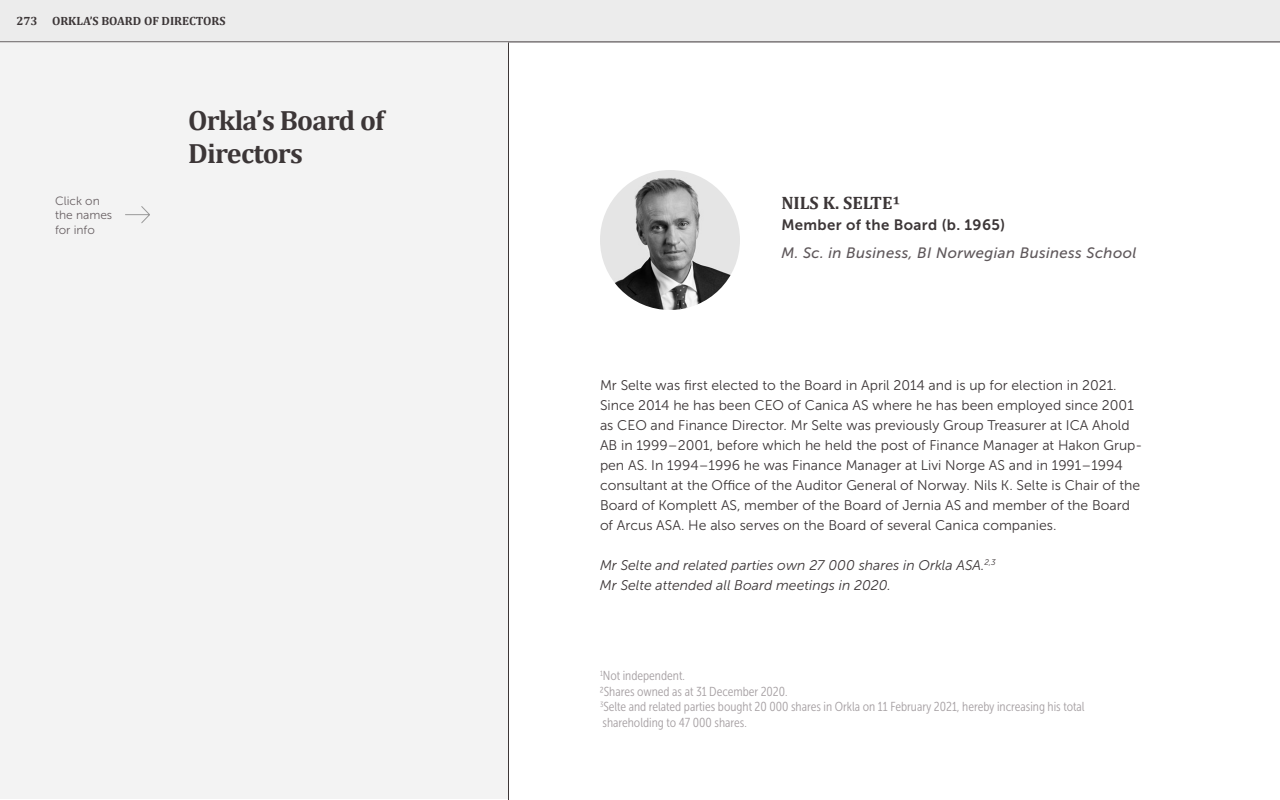
<style>
.page{position:relative;width:1280px;height:800px;background:#fff}
.page>*{position:absolute;margin:0;border:0;box-sizing:border-box;transform-origin:0 0}
.t1{font:700 28px/33.6px "Cambria";letter-spacing:-.025em;color:#3c3637}
.t2{font:700 18px "Cambria";color:#3c3637}
.t3{font:italic 15px "Museo Sans 500";letter-spacing:.025em;color:#5f585b}
.t4{font:15px "Museo Sans 700";letter-spacing:.025em;color:#3c3637}
.t5{font:14px/20px "Museo Sans 300";color:#3c3637}
.t6{font:italic 14px/20px "Museo Sans 300";color:#3c3637}
.t7{font:13px/15.6px "Museo Sans Cond 300";color:#a6a0a3}
.t8{font:700 12px "Cambria";color:#3c3637}
.t9{font:12px/14.4px "Museo Sans 300";color:#6a6265}
</style>
<div class="page">
<div style="left:0;top:0;width:1280px;height:42px;background:#ececec"></div>
<img style="left:600px;top:170px;width:140px;height:140px;border-radius:70px">
<div style="left:0;top:42px;width:509px;height:757px;background:#f3f3f3"></div>
<svg style="left:125px;top:206px;width:25px;height:18px"></svg>
<hr style="left:508px;top:42px;width:1px;height:758px;background:#3c3637">
<p class="t8" style="left:16px;top:12px;width:23px">273</p>
<p class="t8" style="left:52px;top:12px;width:175px">ORKLA’S BOARD OF DIRECTORS</p>
<p class="t9" style="left:55px;top:193px;width:59px">Click on the names for info</p>
<h1 class="t1" style="left:188px;top:103px;width:198px">Orkla’s Board of<br>Directors</h1>
<p class="t2" style="left:781px;top:190px;width:121px">NILS K. SELTE1</p>
<p class="t4" style="left:781px;top:216px;width:225px">Member of the Board (b. 1965)</p>
<p class="t3" style="left:781px;top:245px;width:357px">M. Sc. in Business, BI Norwegian Business School</p>
<p class="t5" style="left:600px;top:375px;width:544px">Mr Selte was first elected to the Board in April 2014 and is up for election in 2021.<br>Since 2014 he has been CEO of Canica AS where he has been employed since 2001 as CEO and Finance Director. Mr Selte was previously Group Treasurer at ICA Ahold AB in 1999–2001, before which he held the post of Finance Manager at Hakon Grup&shy;pen AS. In 1994–1996 he was Finance Manager at Livi Norge AS and in 1991–1994 consultant at the Office of the Auditor General of Norway. Nils K. Selte is Chair of the Board of Komplett AS, member of the Board of Jernia AS and member of the Board of Arcus ASA. He also serves on the Board of several Canica companies.</p>
<p class="t6" style="left:600px;top:555px;width:396px">Mr Selte and related parties own 27 000 shares in Orkla ASA.<sup>2,3<br></sup>Mr Selte attended all Board meetings in 2020.</p>
<p class="t7" style="left:600px;top:668px;width:486px"><sup>1</sup>Not independent.<br>2Shares owned as at 31 December 2020.<br><sup>3</sup>Selte and related parties bought 20 000 shares in Orkla on 11 February 2021, hereby increasing his total shareholding to 47 000 shares.</p>
</div>
